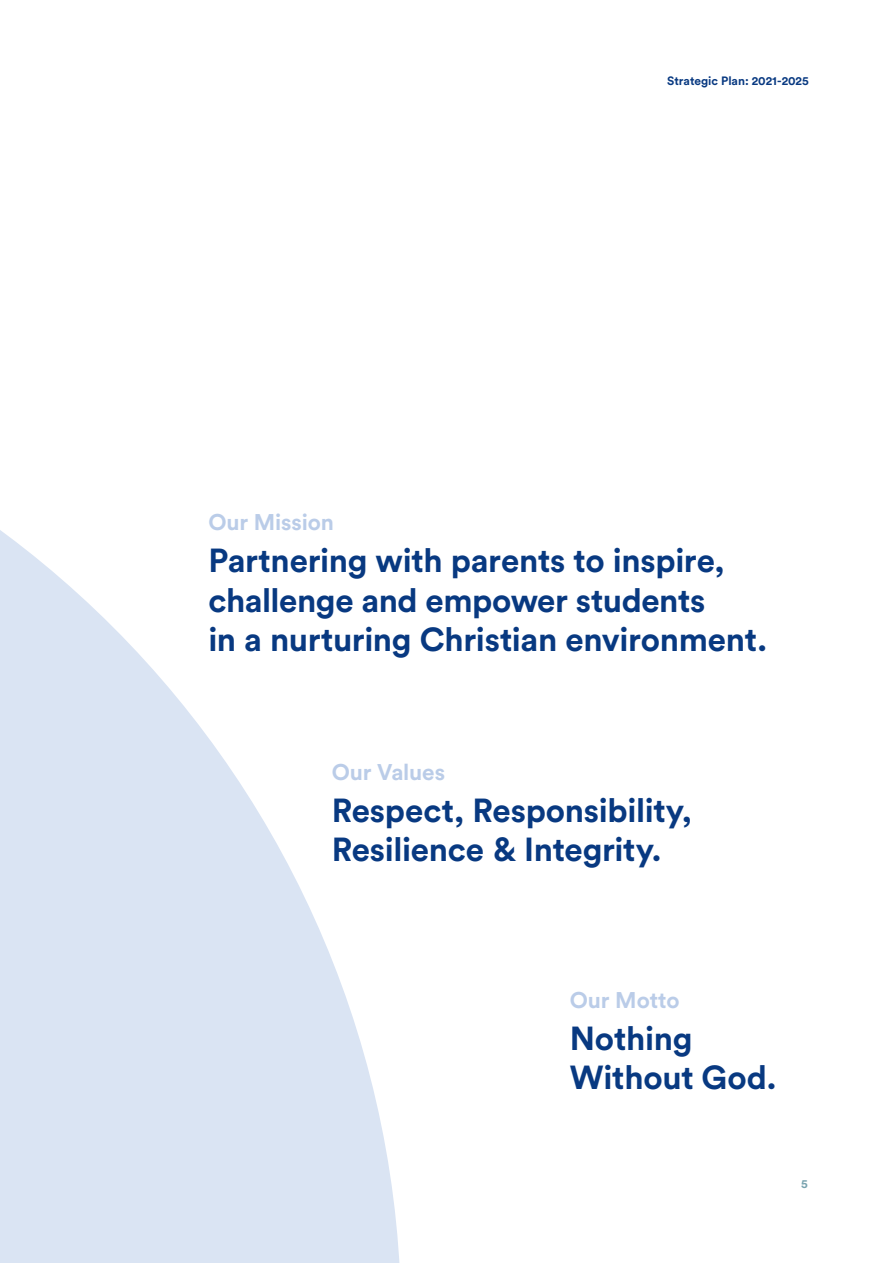
<style>
.page{position:relative;width:893px;height:1263px;background:#fff}
.page>*{position:absolute;margin:0;border:0;box-sizing:border-box;transform-origin:0 0}
.t1{font:700 33px/39.6px "Circular Std";letter-spacing:-.01em;color:#083981}
.t2{font:700 22.5px "Circular Std";letter-spacing:-.005em;color:#bacce8}
.t3{font:700 12px "Circular Std";color:#083981}
.t4{font:700 12px "Circular Std";color:#78a3af}
</style>
<div class="page">
<svg style="left:0;top:530px;width:400px;height:733px;fill:#dae4f3"></svg>
<p class="t2" style="left:208px;top:508px;width:127px">Our Mission</p>
<p class="t3" style="left:667px;top:73px;width:143px">Strategic Plan: 2021-2025</p>
<p class="t1" style="left:208px;top:540px;width:560px">Partnering with parents to inspire, challenge and empower students<br>in a nurturing Christian environment.</p>
<p class="t2" style="left:332px;top:758px;width:115px">Our Values</p>
<p class="t1" style="left:332px;top:790px;width:362px">Respect, Responsibility,<br>Resilience &amp; Integrity.</p>
<p class="t2" style="left:570px;top:985px;width:111px">Our Motto</p>
<p class="t1" style="left:570px;top:1017px;width:208px">Nothing<br>Without God.</p>
<p class="t4" style="left:801px;top:1176px;width:8px">5</p>
</div>
